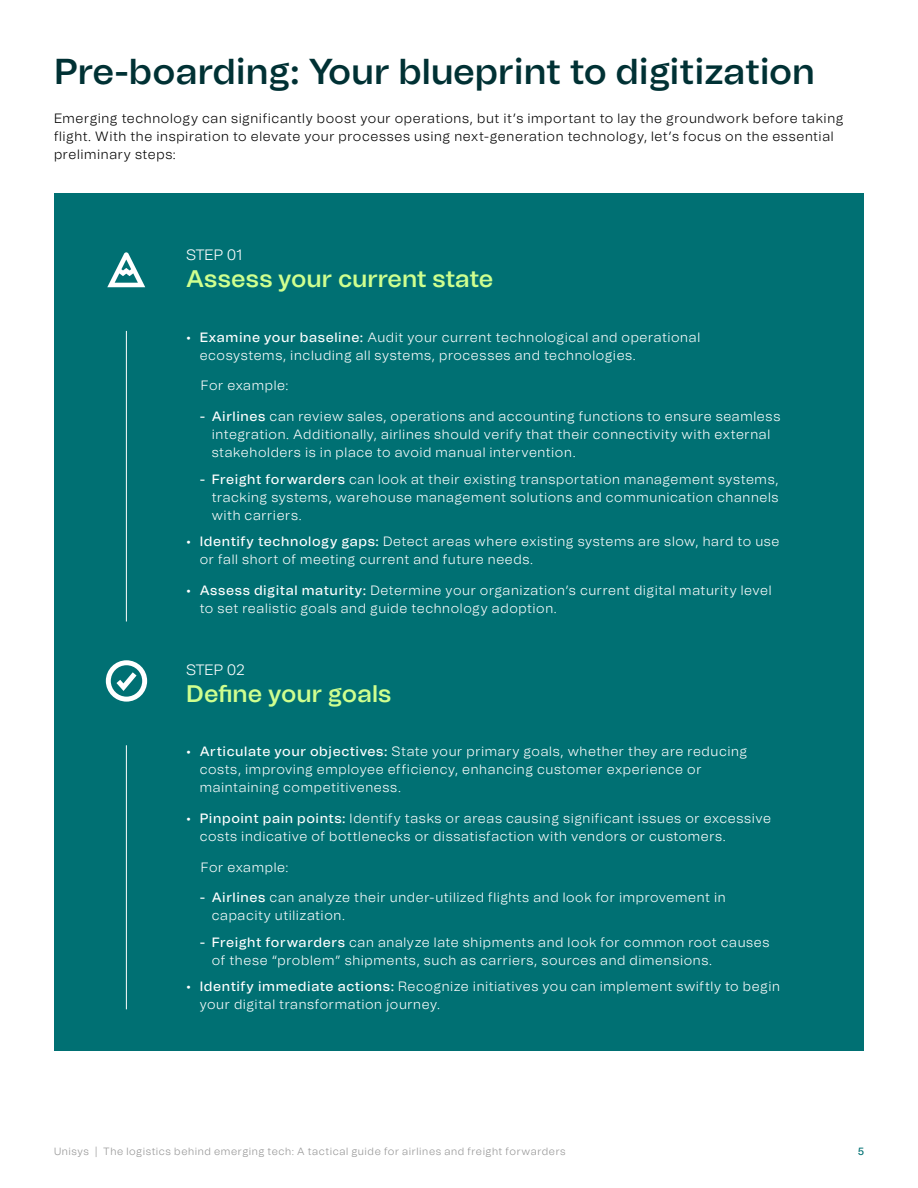
<style>
.page{position:relative;width:918px;height:1188px;background:#fff}
.page>*{position:absolute;margin:0;border:0;box-sizing:border-box;transform-origin:0 0}
.t1{font:600 36px "Unisys";color:#003134}
.t2{font:600 24px "Unisys";color:#cfff8f}
.t3{font:300 15px "Unisys";letter-spacing:-.01em;color:#fff}
.t4{font:300 13.5px/18px "Unisys";letter-spacing:.045em;color:#fff}
.t5{font:300 13.5px/18px "Unisys";letter-spacing:.045em;color:#000}
.t6{font:300 10.5px "Unisys";letter-spacing:.05em;color:#949494}
.t7{font:500 10.5px "Unisys";color:#007173}
.s1{font-weight:500}
</style>
<div class="page">
<div style="left:54px;top:193px;width:810px;height:858px;background:#007073"></div>
<hr style="left:126px;top:331px;width:1px;height:291px;background:#fff">
<hr style="left:126px;top:745px;width:1px;height:264px;background:#fff">
<svg style="left:107px;top:252px;width:38px;height:35px"></svg>
<svg style="left:106px;top:660px;width:41px;height:42px"></svg>
<h1 class="t1" style="left:54px;top:45px;width:763px">Pre-boarding: Your blueprint to digitization</h1>
<p class="t5" style="left:54px;top:110px;width:791px">Emerging technology can significantly boost your operations, but it’s important to lay the groundwork before taking flight. With the inspiration to elevate your processes using next-generation technology, let’s focus on the essential preliminary steps:</p>
<p class="t3" style="left:186px;top:245px;width:57px">STEP 01</p>
<h2 class="t2" style="left:186px;top:262px;width:309px">Assess your current state</h2>
<p class="t4" style="left:200px;top:328px;width:502px;text-indent:-14px"><span class="s1">• Examine your baseline:</span> Audit your current technological and operational ecosystems, including all systems, processes and technologies.</p>
<p class="t4" style="left:201px;top:377px;width:89px">For example:</p>
<p class="t4" style="left:212px;top:407px;width:570px;text-indent:-12px"><span class="s1">- Airlines</span> can review sales, operations and accounting functions to ensure seamless integration. Additionally, airlines should verify that their connectivity with external stakeholders is in place to avoid manual intervention.</p>
<p class="t4" style="left:212px;top:470px;width:568px;text-align:justify;text-indent:-12px"><span class="s1">- Freight forwarders</span> can look at their existing transportation management systems, tracking systems, warehouse management solutions and communication channels with carriers.</p>
<p class="t4" style="left:200px;top:532px;width:581px;text-indent:-14px"><span class="s1">• Identify technology gaps:</span> Detect areas where existing systems are slow, hard to use or fall short of meeting current and future needs.</p>
<p class="t4" style="left:200px;top:581px;width:573px;text-indent:-14px"><span class="s1">• Assess digital maturity:</span> Determine your organization’s current digital maturity level to set realistic goals and guide technology adoption.</p>
<p class="t3" style="left:186px;top:659px;width:60px">STEP 02</p>
<h2 class="t2" style="left:186px;top:676px;width:207px">Define your goals</h2>
<p class="t4" style="left:200px;top:742px;width:549px;text-indent:-14px"><span class="s1">• Articulate your objectives:</span> State your primary goals, whether they are reducing costs, improving employee efficiency, enhancing customer experience or maintaining competitiveness.</p>
<p class="t4" style="left:200px;top:809px;width:573px;text-indent:-14px"><span class="s1">• Pinpoint pain points:</span> Identify tasks or areas causing significant issues or excessive costs indicative of bottlenecks or dissatisfaction with vendors or customers.</p>
<p class="t4" style="left:201px;top:858px;width:89px">For example:</p>
<p class="t4" style="left:212px;top:888px;width:515px;text-indent:-12px"><span class="s1">- Airlines</span> can analyze their under-utilized flights and look for improvement in capacity utilization.</p>
<p class="t4" style="left:212px;top:933px;width:559px;text-indent:-12px"><span class="s1">- Freight forwarders</span> can analyze late shipments and look for common root causes of these “problem” shipments, such as carriers, sources and dimensions.</p>
<p class="t4" style="left:200px;top:977px;width:582px;text-indent:-14px"><span class="s1">• Identify immediate actions:</span> Recognize initiatives you can implement swiftly to begin your digital transformation journey.</p>
<p class="t6" style="left:54px;top:1144px;width:513px">Unisys | The logistics behind emerging tech: A tactical guide for airlines and freight forwarders</p>
<p class="t7" style="left:858px;top:1144px;width:8px">5</p>
</div>
